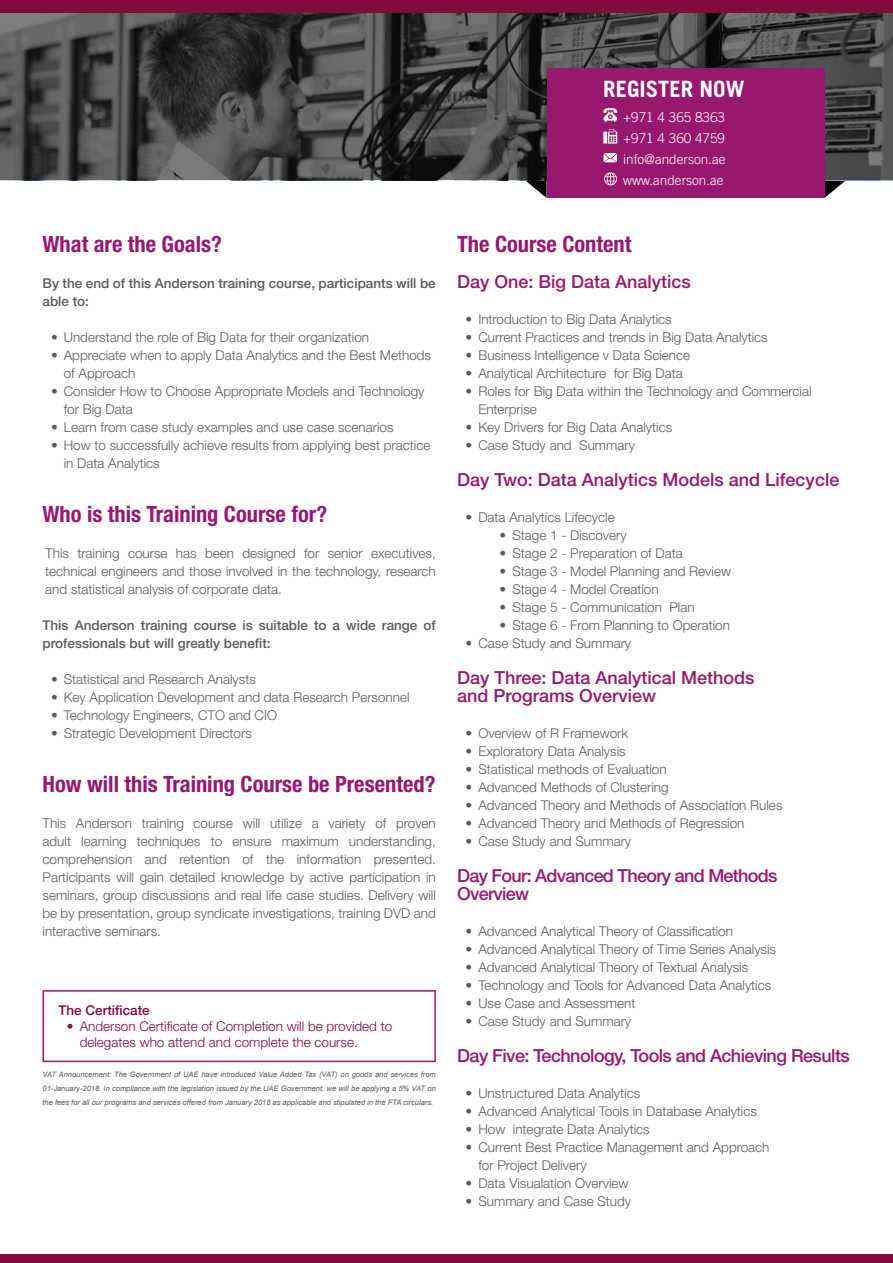
<style>
.page{position:relative;width:893px;height:1263px;background:#fff}
.page>*{position:absolute;margin:0;border:0;box-sizing:border-box;transform-origin:0 0}
.t1{font:700 condensed 22.5px "Helvetica Neue LT Std";color:#97186e}
.t2{font:700 22.5px "Trade Gothic LT Std";color:#fff}
.t3{font:500 18px/18px "Helvetica Neue LT Std";color:#97186e}
.t4{font:500 18px "Helvetica Neue LT Std";letter-spacing:-.03em;color:#97186e}
.t5{font:500 18px/18px "Helvetica Neue LT Std";letter-spacing:-.04em;color:#97186e}
.t6{font:300 13.5px/18px "Helvetica Neue LT Std";color:#5a5a5a}
.t7{font:500 13.5px/18px "Helvetica Neue LT Std";color:#5a5a5a}
.t8{font:300 13.5px/16.2px "Helvetica Neue LT Std";color:#86093c}
.t9{font:300 13.5px/21px "Trade Gothic LT Std";color:#fff;text-align:justify}
.t10{font:500 13.5px "Helvetica Neue LT Std";color:#86093c}
.t11{font:italic 7.5px/13.8px "Arial";color:#5a5a5a;text-align:justify}
</style>
<div class="page">
<svg style="left:485px;top:180px;width:62px;height:18px"></svg>
<svg style="left:824px;top:180px;width:62px;height:18px"></svg>
<svg style="left:0;top:13px;width:893px;height:167px;background:#454545"></svg>
<div style="left:547px;top:68px;width:277px;height:130px;background:#97186e"></div>
<div style="left:0;top:0;width:893px;height:13px;background:#86093c"></div>
<div style="left:0;top:1254px;width:893px;height:9px;background:#86093c"></div>
<svg style="left:603px;top:108px;width:14px;height:14px"></svg>
<svg style="left:604px;top:153px;width:13px;height:9px"></svg>
<svg style="left:604px;top:172px;width:13px;height:13px"></svg>
<svg style="left:603px;top:129px;width:14px;height:15px"></svg>
<div style="left:43px;top:990px;width:393px;height:72px;border:2px solid #97186e"></div>
<h1 class="t1" style="left:43px;top:230px;width:181px">What are the Goals?</h1>
<p class="t7" style="left:43px;top:274px;width:395px">By the end of this Anderson training course, participants will be able to:</p>
<p class="t6" style="left:51px;top:328px;width:320px">• Understand the role of Big Data for their organization</p>
<p class="t6" style="left:64px;top:346px;width:369px;text-indent:-13px">• Appreciate when to apply Data Analytics and the Best Methods of Approach</p>
<p class="t6" style="left:64px;top:382px;width:362px;text-indent:-13px">• Consider How to Choose Appropriate Models and Technology for Big Data</p>
<p class="t6" style="left:51px;top:418px;width:344px">• Learn from case study examples and use case scenarios</p>
<p class="t6" style="left:64px;top:436px;width:368px;text-indent:-13px">• How to successfully achieve results from applying best practice in Data Analytics</p>
<h1 class="t1" style="left:43px;top:500px;width:286px">Who is this Training Course for?</h1>
<p class="t6" style="left:45px;top:544px;width:392px;text-align:justify">This training course has been designed for senior executives, technical engineers and those involved in the technology, research and statistical analysis of corporate data.</p>
<p class="t7" style="left:43px;top:616px;width:395px">This Anderson training course is suitable to a wide range of professionals but will greatly benefit:</p>
<p class="t6" style="left:51px;top:670px;width:206px">• Statistical and Research Analysts</p>
<p class="t6" style="left:51px;top:688px;width:360px">• Key Application Development and data Research Personnel</p>
<p class="t6" style="left:51px;top:706px;width:228px">• Technology Engineers, CTO and CIO</p>
<p class="t6" style="left:51px;top:724px;width:202px">• Strategic Development Directors</p>
<h1 class="t1" style="left:43px;top:770px;width:394px">How will this Training Course be Presented?</h1>
<p class="t6" style="left:43px;top:814px;width:395px;text-align:justify">This Anderson training course will utilize a variety of proven adult learning techniques to ensure maximum understanding, comprehension and retention of the information presented.<br>Participants will gain detailed knowledge by active participation in seminars, group discussions and real life case studies. Delivery will be by presentation, group syndicate investigations, training DVD and interactive seminars.</p>
<p class="t10" style="left:58px;top:1002px;width:93px">The Certificate</p>
<p class="t8" style="left:80px;top:1018px;width:314px;text-indent:-13px">• Anderson Certificate of Completion will be provided to delegates who attend and complete the course.</p>
<p class="t11" style="left:43px;top:1068px;width:395px">VAT Announcement: The Government of UAE have introduced Value Added Tax (VAT) on goods and services from 01-January-2018. In compliance with the legislation issued by the UAE Government, we will be applying a 5% VAT on the fees for all our programs and services offered from January 2018 as applicable and stipulated in the FTA circulars.</p>
<h1 class="t2" style="left:603px;top:75px;width:143px">REGISTER NOW</h1>
<p class="t9" style="left:623px;top:107px;width:104px">+971 4 365 8363 +971 4 360 4759 info@anderson.ae www.anderson.ae</p>
<h1 class="t1" style="left:457px;top:230px;width:176px">The Course Content</h1>
<h2 class="t3" style="left:457px;top:272px;width:235px">Day One: Big Data Analytics</h2>
<p class="t6" style="left:466px;top:310px;width:208px">• Introduction to Big Data Analytics</p>
<p class="t6" style="left:466px;top:328px;width:304px">• Current Practices and trends in Big Data Analytics</p>
<p class="t6" style="left:466px;top:346px;width:226px">• Business Intelligence v Data Science</p>
<p class="t6" style="left:466px;top:364px;width:219px">• Analytical Architecture for Big Data</p>
<p class="t6" style="left:478px;top:382px;width:335px;text-indent:-13px">• Roles for Big Data within the Technology and Commercial<br>Enterprise</p>
<p class="t6" style="left:466px;top:418px;width:208px">• Key Drivers for Big Data Analytics</p>
<p class="t6" style="left:466px;top:436px;width:171px">• Case Study and Summary</p>
<h2 class="t3" style="left:457px;top:470px;width:384px">Day Two: Data Analytics Models and Lifecycle</h2>
<p class="t6" style="left:466px;top:508px;width:151px">• Data Analytics Lifecycle</p>
<p class="t6" style="left:500px;top:526px;width:129px">• Stage 1 - Discovery</p>
<p class="t6" style="left:500px;top:544px;width:185px">• Stage 2 - Preparation of Data</p>
<p class="t6" style="left:500px;top:562px;width:233px">• Stage 3 - Model Planning and Review</p>
<p class="t6" style="left:500px;top:580px;width:161px">• Stage 4 - Model Creation</p>
<p class="t6" style="left:500px;top:598px;width:197px">• Stage 5 - Communication Plan</p>
<p class="t6" style="left:500px;top:616px;width:232px">• Stage 6 - From Planning to Operation</p>
<p class="t6" style="left:466px;top:634px;width:167px">• Case Study and Summary</p>
<h2 class="t3" style="left:457px;top:668px;width:299px">Day Three: Data Analytical Methods and Programs Overview</h2>
<p class="t6" style="left:466px;top:724px;width:164px">• Overview of R Framework</p>
<p class="t6" style="left:466px;top:742px;width:162px">• Exploratory Data Analysis</p>
<p class="t6" style="left:466px;top:760px;width:203px">• Statistical methods of Evaluation</p>
<p class="t6" style="left:466px;top:778px;width:205px">• Advanced Methods of Clustering</p>
<p class="t6" style="left:466px;top:796px;width:318px">• Advanced Theory and Methods of Association Rules</p>
<p class="t6" style="left:466px;top:814px;width:280px">• Advanced Theory and Methods of Regression</p>
<p class="t6" style="left:466px;top:832px;width:167px">• Case Study and Summary</p>
<h2 class="t5" style="left:457px;top:866px;width:322px">Day Four: Advanced Theory and Methods<br>Overview</h2>
<p class="t6" style="left:466px;top:922px;width:269px">• Advanced Analytical Theory of Classification</p>
<p class="t6" style="left:466px;top:940px;width:312px">• Advanced Analytical Theory of Time Series Analysis</p>
<p class="t6" style="left:466px;top:958px;width:284px">• Advanced Analytical Theory of Textual Analysis</p>
<p class="t6" style="left:466px;top:976px;width:307px">• Technology and Tools for Advanced Data Analytics</p>
<p class="t6" style="left:466px;top:994px;width:171px">• Use Case and Assessment</p>
<p class="t6" style="left:466px;top:1012px;width:167px">• Case Study and Summary</p>
<h2 class="t4" style="left:457px;top:1045px;width:394px">Day Five: Technology, Tools and Achieving Results</h2>
<p class="t6" style="left:466px;top:1084px;width:176px">• Unstructured Data Analytics</p>
<p class="t6" style="left:466px;top:1102px;width:293px">• Advanced Analytical Tools in Database Analytics</p>
<p class="t6" style="left:466px;top:1120px;width:186px">• How integrate Data Analytics</p>
<p class="t6" style="left:478px;top:1138px;width:293px;text-indent:-13px">• Current Best Practice Management and Approach for Project Delivery</p>
<p class="t6" style="left:466px;top:1174px;width:164px">• Data Visualation Overview</p>
<p class="t6" style="left:466px;top:1192px;width:167px">• Summary and Case Study</p>
</div>
